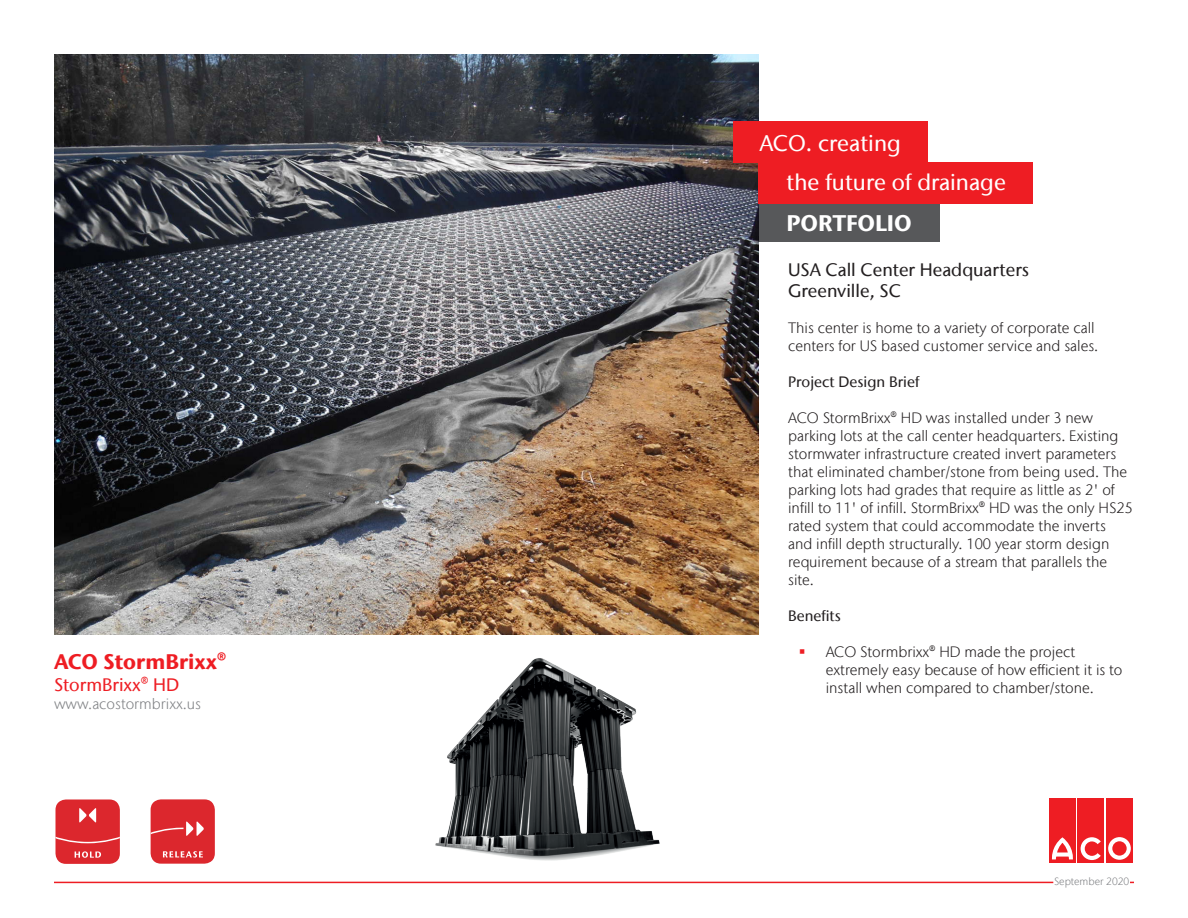
<style>
.page{position:relative;width:1188px;height:918px;background:#fff}
.page>*{position:absolute;margin:0;border:0;box-sizing:border-box;transform-origin:0 0}
.t1{font:500 22.5px "Stone Sans IIITC Com";color:#fff}
.t2{font:700 22.5px "Stone Sans IIITC Com";color:#fff}
.t3{font:700 21px "Stone Sans IIITC Com";color:#ee1d23}
.t4{font:500 18px "Stone Sans IIITC Com";color:#231f20}
.t5{font:500 18px "Stone Sans IIITC Com";color:#ee1d23}
.t6{font:300 15px/18px "Stone Sans IIITC Com";color:#231f20}
.t7{font:500 15px "Stone Sans IIITC Com";color:#231f20}
.t8{font:300 15px "Stone Sans IIITC Com";color:#808285}
.t9{font:300 10.5px "Stone Sans IIITC Com";color:#808285}
</style>
<div class="page">
<img style="left:54px;top:54px;width:705px;height:580px">
<div style="left:759px;top:201px;width:181px;height:41px;background:#57585a"></div>
<div style="left:733px;top:122px;width:195px;height:41px;background:#ee1d23"></div>
<img style="left:435px;top:658px;width:225px;height:203px">
<div style="left:1049px;top:798px;width:27px;height:64px;background:#ee1d23"></div>
<div style="left:1078px;top:798px;width:26px;height:64px;background:#ee1d23"></div>
<div style="left:1106px;top:798px;width:27px;height:64px;background:#ee1d23"></div>
<svg style="left:1108px;top:837px;width:23px;height:23px"></svg>
<svg style="left:1081px;top:837px;width:20px;height:23px"></svg>
<svg style="left:1052px;top:837px;width:21px;height:22px"></svg>
<div style="left:759px;top:163px;width:274px;height:41px;background:#ee1d23"></div>
<hr style="left:54px;top:882px;width:999px;height:1px;background:#ee1d23">
<div style="left:56px;top:800px;width:64px;height:64px;background:#dc272d;border-radius:10px"></div>
<svg style="left:56px;top:808px;width:64px;height:50px"></svg>
<div style="left:151px;top:799px;width:64px;height:65px;background:#dc272d;border-radius:10px"></div>
<svg style="left:151px;top:821px;width:53px;height:37px"></svg>
<p class="t3" style="left:54px;top:648px;width:174px">ACO StormBrixx®</p>
<p class="t5" style="left:54px;top:673px;width:127px">StormBrixx® HD</p>
<p class="t8" style="left:54px;top:694px;width:149px">www.acostormbrixx.us</p>
<p class="t1" style="left:760px;top:129px;width:143px">ACO. creating</p>
<p class="t1" style="left:786px;top:168px;width:221px">the future of drainage</p>
<p class="t2" style="left:786px;top:209px;width:127px">PORTFOLIO</p>
<p class="t4" style="left:788px;top:258px;width:242px">USA Call Center Headquarters</p>
<p class="t4" style="left:788px;top:279px;width:114px">Greenville, SC</p>
<p class="t6" style="left:788px;top:319px;width:312px">This center is home to a variety of corporate call centers for US based customer service and sales.</p>
<p class="t7" style="left:788px;top:372px;width:133px">Project Design Brief</p>
<p class="t6" style="left:788px;top:409px;width:346px">ACO StormBrixx® HD was installed under 3 new parking lots at the call center headquarters. Existing stormwater infrastructure created invert parameters that eliminated chamber/stone from being used. The parking lots had grades that require as little as 2' of infill to 11' of infill. StormBrixx® HD was the only HS25 rated system that could accommodate the inverts and infill depth structurally. 100 year storm design requirement because of a stream that parallels the site.</p>
<p class="t7" style="left:788px;top:606px;width:54px">Benefits</p>
<p class="t6" style="left:826px;top:643px;width:298px">ACO Stormbrixx® HD made the project extremely easy because of how efficient it is to install when compared to chamber/stone.</p>
<p class="t9" style="left:1054px;top:875px;width:77px">September 2020</p>
</div>
